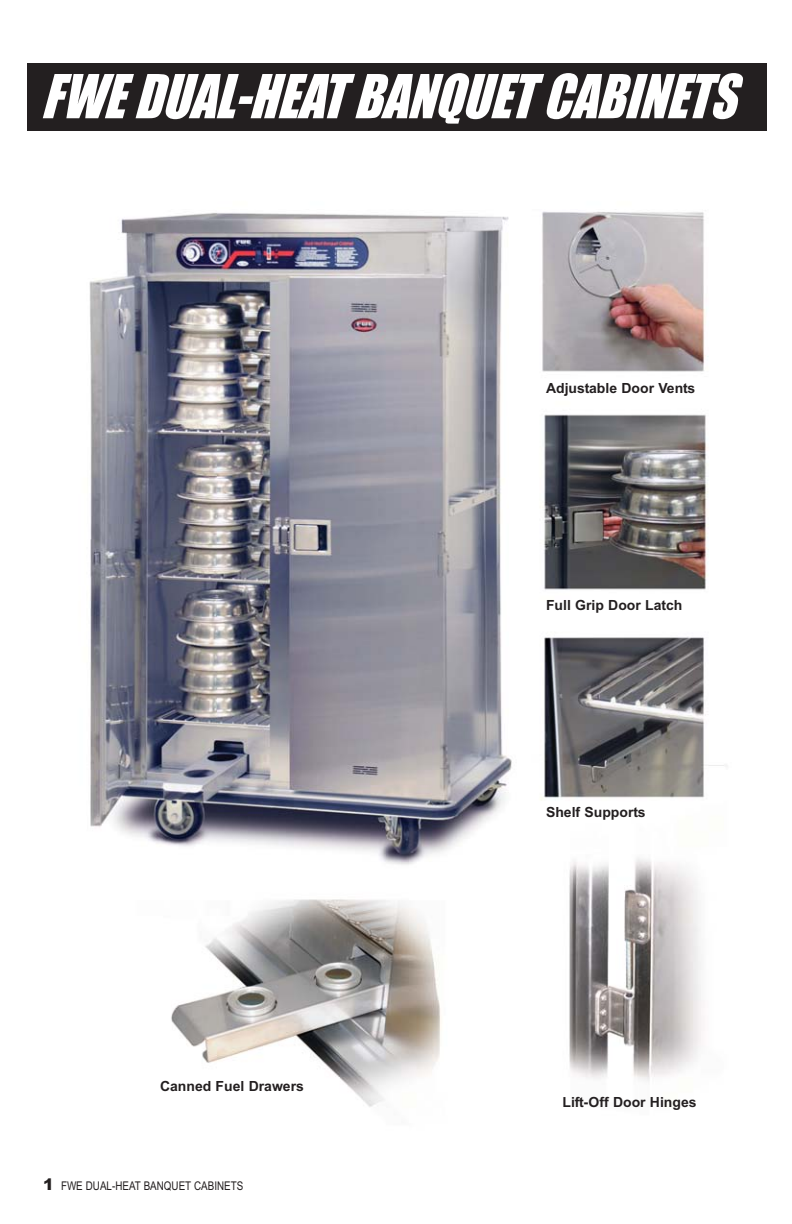
<style>
.page{position:relative;width:792px;height:1224px;background:#fff}
.page>*{position:absolute;margin:0;border:0;box-sizing:border-box;transform-origin:0 0}
.t1{font:italic 56px "Impact";color:#fff;scale:.9 1}
.t2{font:700 14px "Arial";color:#231f20}
.t3{font:12px "Arial Narrow";color:#231f20}
.s1{font-family:"Arial";font-weight:900;font-size:16px}
</style>
<div class="page">
<img style="left:89px;top:211px;width:638px;height:896px">
<div style="left:27px;top:63px;width:740px;height:68px;background:#231f20"></div>
<h1 class="t1" style="left:41px;top:78px;width:773px">FWE DUAL-HEAT BANQUET CABINETS</h1>
<p class="t2" style="left:546px;top:383px;width:151px">Adjustable Door Vents</p>
<p class="t2" style="left:546px;top:600px;width:138px">Full Grip Door Latch</p>
<p class="t2" style="left:160px;top:1081px;width:145px">Canned Fuel Drawers</p>
<p class="t3" style="left:43px;top:1179px;width:202px"><span class="s1">1</span> FWE DUAL-HEAT BANQUET CABINETS</p>
<p class="t2" style="left:546px;top:807px;width:101px">Shelf Supports</p>
<p class="t2" style="left:563px;top:1097px;width:136px">Lift-Off Door Hinges</p>
</div>
